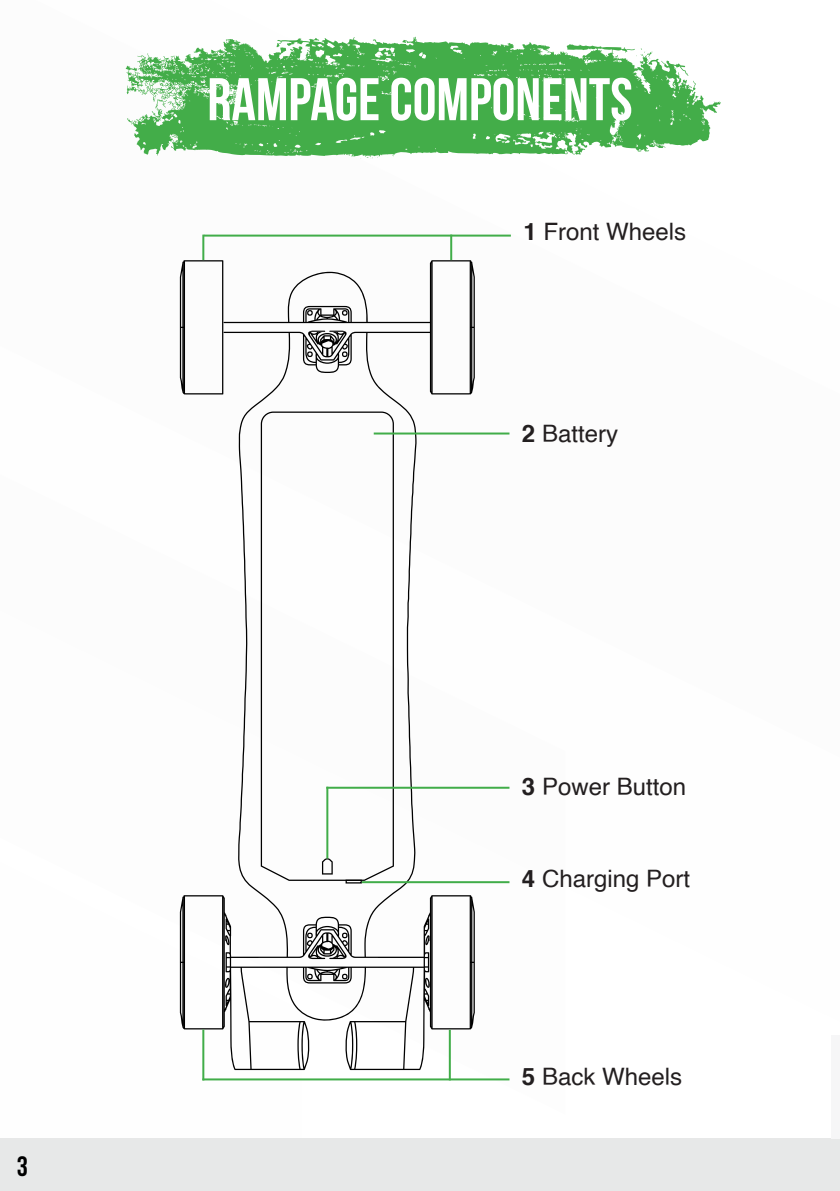
<style>
.page{position:relative;width:840px;height:1191px;background:#fff}
.page>*{position:absolute;margin:0;border:0;box-sizing:border-box;transform-origin:0 0}
.t1{font:700 60px "Bebas Neue";color:#fff}
.t2{font:700 28px "Bebas Neue";color:#000}
.t3{font:24px "Helvetica";color:#231f20}
.s1{font-weight:700}
</style>
<div class="page">
<div style="left:0;top:1138px;width:839px;height:53px;background:#e7e8e8"></div>
<svg style="left:125px;top:37px;width:595px;height:120px;fill:#43ad49"></svg>
<svg style="left:635px;top:48px;width:17px;height:14px"></svg>
<svg style="left:360px;top:156px;width:23px;height:3px"></svg>
<svg style="left:180px;top:260px;width:294px;height:810px"></svg>
<svg style="left:425px;top:935px;width:4px;height:10px"></svg>
<svg style="left:225px;top:935px;width:4px;height:10px"></svg>
<svg style="left:307px;top:310px;width:5px;height:6px"></svg>
<svg style="left:342px;top:310px;width:5px;height:6px"></svg>
<svg style="left:180px;top:260px;width:43px;height:134px"></svg>
<svg style="left:260px;top:411px;width:133px;height:470px"></svg>
<svg style="left:307px;top:331px;width:40px;height:26px"></svg>
<svg style="left:307px;top:932px;width:40px;height:27px"></svg>
<hr style="left:204px;top:235px;width:306px;height:2px;background:#41ad49">
<hr style="left:361px;top:881px;width:148px;height:2px;background:#41ad49">
<hr style="left:326px;top:786px;width:183px;height:2px;background:#41ad49">
<hr style="left:373px;top:432px;width:136px;height:2px;background:#41ad49">
<hr style="left:326px;top:786px;width:2px;height:72px;background:#41ad49">
<hr style="left:202px;top:1078px;width:307px;height:2px;background:#41ad49">
<hr style="left:450px;top:235px;width:2px;height:25px;background:#41ad49">
<hr style="left:448px;top:1029px;width:2px;height:51px;background:#41ad49">
<hr style="left:202px;top:235px;width:2px;height:25px;background:#41ad49">
<hr style="left:202px;top:1029px;width:2px;height:51px;background:#41ad49">
<div style="left:830px;top:1035px;width:9px;height:103px;background:#f6f6f7"></div>
<p class="t2" style="left:17px;top:1150px;width:13px">3</p>
<h1 class="t1" style="left:207px;top:67px;width:426px">RAMPAGE COMPONENTS</h1>
<p class="t3" style="left:523px;top:213px;width:164px"><span class="s1">1</span> Front Wheels</p>
<p class="t3" style="left:521px;top:415px;width:98px"><span class="s1">2</span> Battery</p>
<p class="t3" style="left:521px;top:768px;width:166px"><span class="s1">3</span> Power Button</p>
<p class="t3" style="left:521px;top:860px;width:170px"><span class="s1">4</span> Charging Port</p>
<p class="t3" style="left:521px;top:1057px;width:162px"><span class="s1">5</span> Back Wheels</p>
</div>
